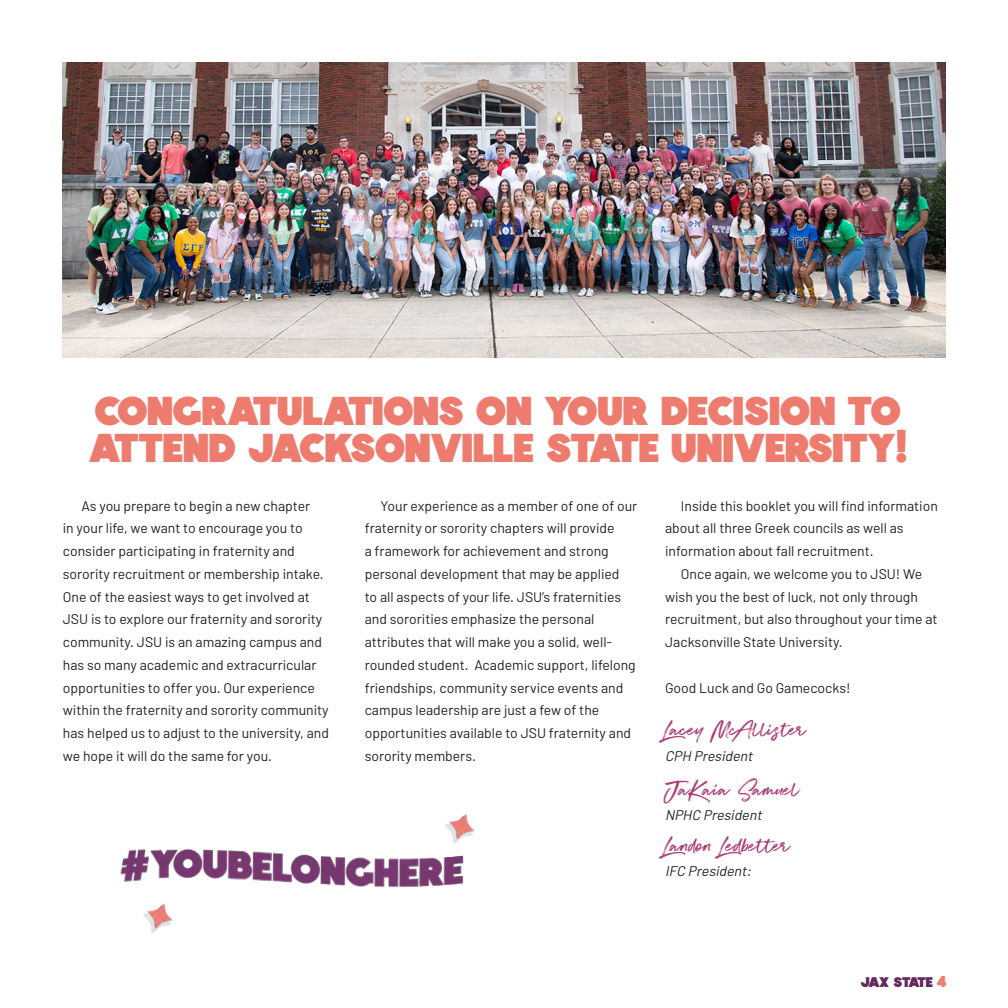
<style>
.page{position:relative;width:1008px;height:1008px;background:#fff}
.page>*{position:absolute;margin:0;border:0;box-sizing:border-box;transform-origin:0 0}
.t1{font:40.25px/36.8px "Colombo Sans Font";letter-spacing:-.01em;color:#ed7c6f}
.t2{font:26.25px "Super Fly One";color:#ac3c75}
.t3{font:14px/22.8px "Barlow";color:#231f20}
.t4{font:italic 14px "Barlow";color:#231f20}
.t5{font:14px "Colombo Sans Font";letter-spacing:-.06em;color:#63285d}
.s1{font-size:15.75px;color:#ed7c6f}
</style>
<div class="page">
<img style="left:63px;top:63px;width:882px;height:295px">
<img style="left:248px;top:851px;width:117px;height:36px">
<img style="left:120px;top:849px;width:128px;height:84px">
<img style="left:365px;top:814px;width:110px;height:74px">
<h1 class="t1" style="left:89px;top:393px;width:820px">CONGRATULATIONS ON YOUR DECISION TO<br>ATTEND JACKSONVILLE STATE UNIVERSITY!</h1>
<p class="t3" style="left:665px;top:494px;width:274px;text-indent:16px">Inside this booklet you will find information about all three Greek councils as well as information about fall recruitment.</p>
<p class="t3" style="left:665px;top:562px;width:274px;text-indent:16px">Once again, we welcome you to JSU! We wish you the best of luck, not only through recruitment, but also throughout your time at Jacksonville State University.</p>
<p class="t3" style="left:665px;top:676px;width:187px">Good Luck and Go Gamecocks!</p>
<p class="t2" style="left:665px;top:714px;width:143px">Lacey McAllister</p>
<p class="t4" style="left:665px;top:747px;width:92px">CPH President</p>
<p class="t2" style="left:665px;top:774px;width:136px">JaKaia Samuel</p>
<p class="t4" style="left:665px;top:807px;width:101px">NPHC President</p>
<p class="t2" style="left:665px;top:830px;width:127px">Landon Ledbetter</p>
<p class="t4" style="left:665px;top:863px;width:91px">IFC President:</p>
<p class="t3" style="left:63px;top:494px;width:268px;text-indent:19px">As you prepare to begin a new chapter<br>in your life, we want to encourage you to consider participating in fraternity and sorority recruitment or membership intake.<br>One of the easiest ways to get involved at JSU is to explore our fraternity and sorority community. JSU is an amazing campus and has so many academic and extracurricular opportunities to offer you. Our experience within the fraternity and sorority community has helped us to adjust to the university, and we hope it will do the same for you.</p>
<p class="t3" style="left:365px;top:494px;width:274px;text-indent:16px">Your experience as a member of one of our fraternity or sorority chapters will provide<br>a framework for achievement and strong personal development that may be applied<br>to all aspects of your life. JSU’s fraternities and sororities emphasize the personal attributes that will make you a solid, well&shy;rounded student. Academic support, lifelong friendships, community service events and campus leadership are just a few of the opportunities available to JSU fraternity and sorority members.</p>
<p class="t5" style="left:861px;top:975px;width:87px">JAX STATE <span class="s1">4</span></p>
</div>
